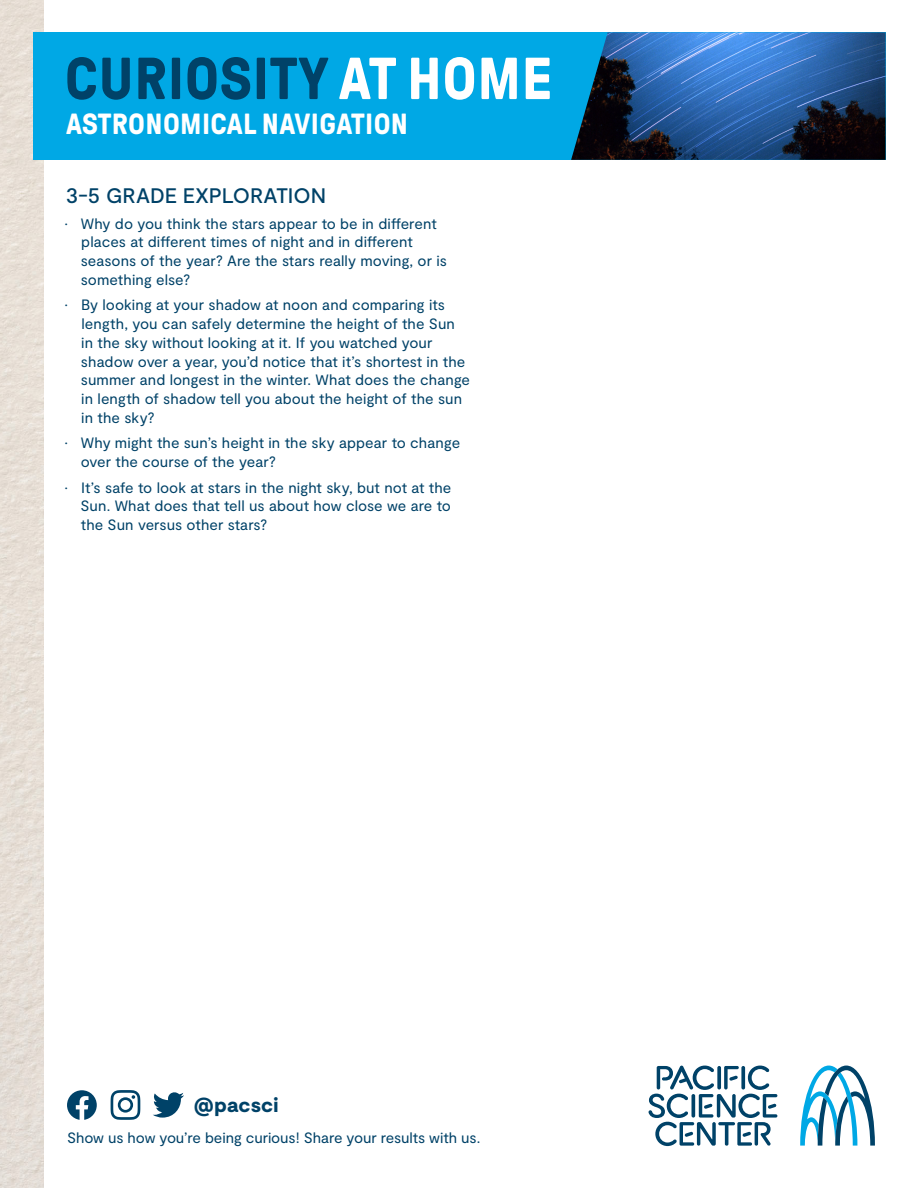
<style>
.page{position:relative;width:918px;height:1188px;background:#fff}
.page>*{position:absolute;margin:0;border:0;box-sizing:border-box;transform-origin:0 0}
.t1{font:700 59.1px "GT Pressura";letter-spacing:.01em;color:#004268}
.t2{font:700 29.1px "GT Pressura";letter-spacing:.01em;color:#fff}
.t3{font:500 21px "Moderat";color:#004268}
.t4{font:900 20.4px "Moderat";letter-spacing:.01em;color:#004268}
.t5{font:15px/18.8px "Moderat";color:#004268}
.s1{color:#fff}
</style>
<div class="page">
<img style="left:0;top:0;width:44px;height:1188px">
<svg style="left:800px;top:1066px;width:75px;height:80px"></svg>
<svg style="left:648px;top:1065px;width:129px;height:81px"></svg>
<svg style="left:153px;top:1092px;width:31px;height:26px"></svg>
<svg style="left:111px;top:1090px;width:29px;height:30px"></svg>
<svg style="left:67px;top:1090px;width:30px;height:30px"></svg>
<div style="left:33px;top:32px;width:853px;height:128px;background:#00a8e5"></div>
<img style="left:571px;top:32px;width:315px;height:128px">
<h1 class="t1" style="left:65px;top:47px;width:489px">CURIOSITY <span class="s1">AT HOME</span></h1>
<h2 class="t2" style="left:66px;top:108px;width:344px">ASTRONOMICAL NAVIGATION</h2>
<h3 class="t3" style="left:66px;top:184px;width:262px">3-5 GRADE EXPLORATION</h3>
<p class="t5" style="left:81px;top:214px;width:368px;text-indent:-16px">• Why do you think the stars appear to be in different places at different times of night and in different seasons of the year? Are the stars really moving, or is something else?</p>
<p class="t5" style="left:81px;top:296px;width:391px;text-indent:-16px">• By looking at your shadow at noon and comparing its length, you can safely determine the height of the Sun in the sky without looking at it. If you watched your shadow over a year, you’d notice that it’s shortest in the summer and longest in the winter. What does the change in length of shadow tell you about the height of the sun in the sky?</p>
<p class="t5" style="left:81px;top:434px;width:381px;text-indent:-16px">• Why might the sun’s height in the sky appear to change over the course of the year?</p>
<p class="t5" style="left:81px;top:478px;width:372px;text-align:justify;text-indent:-16px">• It’s safe to look at stars in the night sky, but not at the Sun. What does that tell us about how close we are to the Sun versus other stars?</p>
<h3 class="t4" style="left:194px;top:1093px;width:86px">@pacsci</h3>
<p class="t5" style="left:67px;top:1129px;width:415px">Show us how you’re being curious! Share your results with us.</p>
</div>
